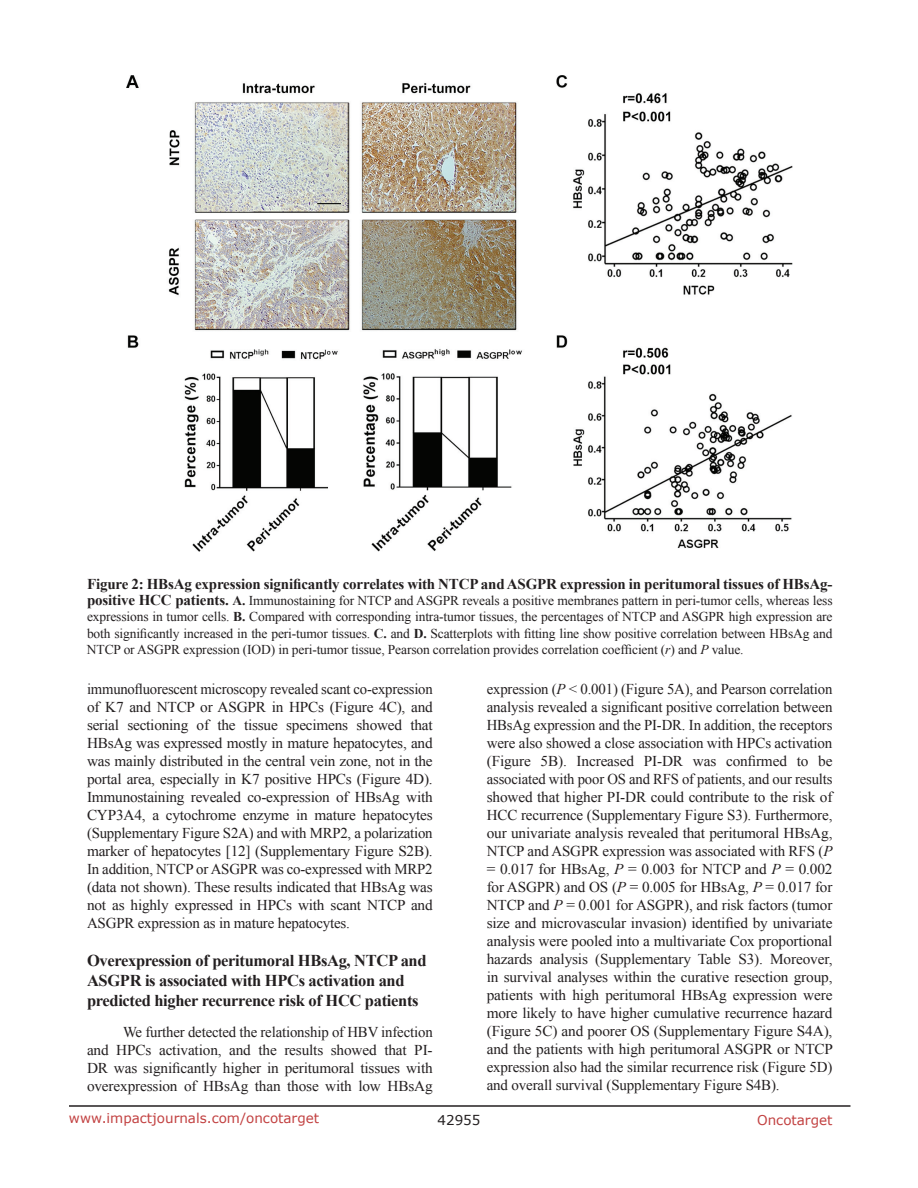
<style>
.page{position:relative;width:918px;height:1188px;background:#fff}
.page>*{position:absolute;margin:0;border:0;box-sizing:border-box;transform-origin:0 0}
.t1{font:700 16.5px/19.8px "Times New Roman";letter-spacing:-.02em;color:#231f20}
.t2{font:15px/18px "Times New Roman";letter-spacing:-.01em;color:#231f20;text-align:justify}
.t3{font:700 15px "Times New Roman";letter-spacing:-.01em;color:#231f20}
.t4{font:13.5px/16.2px "Times New Roman";letter-spacing:-.01em;color:#231f20;text-align:justify}
.t5{font:13.5px "Verdana";color:#c24141}
.t6{font:13.5px "Verdana";color:#231f20}
.s1{font-weight:700;font-size:15px}
.s2{font-weight:700}
.s3{font-style:italic}
</style>
<div class="page">
<hr style="left:69px;top:1105px;width:781px;height:2px;background:#231f20">
<img style="left:127px;top:76px;width:666px;height:476px">
<p class="t3" style="left:87px;top:574px;width:747px">Figure 2: HBsAg expression significantly correlates with NTCP and ASGPR expression in peritumoral tissues of HBsAg-</p>
<p class="t4" style="left:87px;top:592px;width:747px"><span class="s1">positive HCC patients.</span> <span class="s2">A.</span> Immunostaining for NTCP and ASGPR reveals a positive membranes pattern in peri-tumor cells, whereas less expressions in tumor cells. <span class="s2">B.</span> Compared with corresponding intra-tumor tissues, the percentages of NTCP and ASGPR high expression are both significantly increased in the peri-tumor tissues. <span class="s2">C.</span> and <span class="s2">D.</span> Scatterplots with fitting line show positive correlation between HBsAg and NTCP or ASGPR expression (IOD) in peri-tumor tissue, Pearson correlation provides correlation coefficient ( <span class="s3">r</span> ) and <span class="s3">P</span> value.</p>
<p class="t2" style="left:87px;top:680px;width:347px">immunofluorescent microscopy revealed scant co-expression of K7 and NTCP or ASGPR in HPCs (Figure 4C ), and serial sectioning of the tissue specimens showed that HBsAg was expressed mostly in mature hepatocytes, and was mainly distributed in the central vein zone, not in the portal area, especially in K7 positive HPCs (Figure 4D ).<br>Immunostaining revealed co-expression of HBsAg with CYP3A4, a cytochrome enzyme in mature hepatocytes (Supplementary Figure S2A) and with MRP2, a polarization marker of hepatocytes [ 12 ] (Supplementary Figure S2B).<br>In addition, NTCP or ASGPR was co-expressed with MRP2 (data not shown). These results indicated that HBsAg was not as highly expressed in HPCs with scant NTCP and ASGPR expression as in mature hepatocytes.</p>
<p class="t1" style="left:87px;top:950px;width:341px">Overexpression of peritumoral HBsAg, NTCP and<br>ASGPR is associated with HPCs activation and predicted higher recurrence risk of HCC patients</p>
<p class="t2" style="left:87px;top:1023px;width:347px;text-indent:36px">We further detected the relationship of HBV infection and HPCs activation, and the results showed that PI-DR was significantly higher in peritumoral tissues with overexpression of HBsAg than those with low HBsAg</p>
<p class="t2" style="left:487px;top:680px;width:348px">expression ( <span class="s3">P</span> &lt; 0.001) (Figure 5A ), and Pearson correlation analysis revealed a significant positive correlation between HBsAg expression and the PI-DR. In addition, the receptors were also showed a close association with HPCs activation (Figure 5B ). Increased PI-DR was confirmed to be associated with poor OS and RFS of patients, and our results showed that higher PI-DR could contribute to the risk of HCC recurrence (Supplementary Figure S3). Furthermore, our univariate analysis revealed that peritumoral HBsAg, NTCP and ASGPR expression was associated with RFS ( <span class="s3">P </span>= 0.017 for HBsAg, <span class="s3">P</span> = 0.003 for NTCP and <span class="s3">P</span> = 0.002 for ASGPR) and OS ( <span class="s3">P</span> = 0.005 for HBsAg, <span class="s3">P</span> = 0.017 for NTCP and <span class="s3">P</span> = 0.001 for ASGPR), and risk factors (tumor size and microvascular invasion) identified by univariate analysis were pooled into a multivariate Cox proportional hazards analysis (Supplementary Table S3). Moreover, in survival analyses within the curative resection group, patients with high peritumoral HBsAg expression were more likely to have higher cumulative recurrence hazard (Figure 5C ) and poorer OS (Supplementary Figure S4A), and the patients with high peritumoral ASGPR or NTCP expression also had the similar recurrence risk (Figure 5D ) and overall survival (Supplementary Figure S4B).</p>
<p class="t5" style="left:69px;top:1110px;width:252px">www.impactjournals.com/oncotarget</p>
<p class="t6" style="left:438px;top:1111px;width:44px">42955</p>
<p class="t5" style="left:757px;top:1111px;width:77px">Oncotarget</p>
</div>
